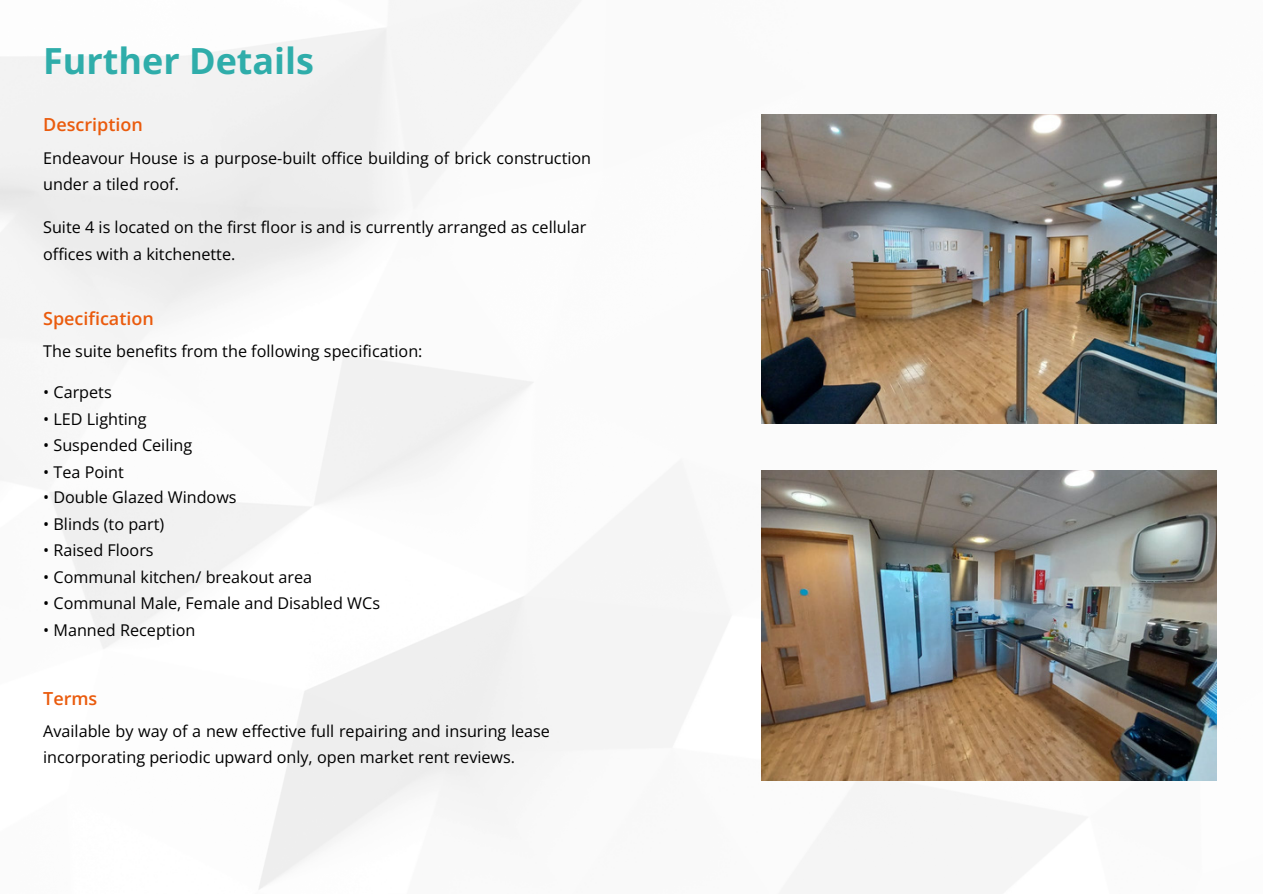
<style>
.page{position:relative;width:1263px;height:894px;background:#fff}
.page>*{position:absolute;margin:0;border:0;box-sizing:border-box;transform-origin:0 0}
.t1{font:700 36px "Open Sans";color:#2fadaa}
.t2{font:600 18px "Open Sans";color:#ea5b0d}
.t3{font:16.2px/25.8px "Open Sans";color:#000}
</style>
<div class="page">
<img style="left:0;top:0;width:1217px;height:890px">
<img style="left:762px;top:114px;width:454px;height:309px">
<img style="left:762px;top:470px;width:454px;height:310px">
<p class="t1" style="left:43px;top:35px;width:272px">Further Details</p>
<p class="t2" style="left:43px;top:112px;width:101px">Description</p>
<p class="t3" style="left:43px;top:145px;width:549px">Endeavour House is a purpose-built office building of brick construction under a tiled roof.</p>
<p class="t3" style="left:43px;top:213px;width:545px">Suite 4 is located on the first floor is and is currently arranged as cellular</p>
<p class="t3" style="left:43px;top:240px;width:194px">offices with a kitchenette.</p>
<p class="t2" style="left:43px;top:305px;width:112px">Specification</p>
<p class="t3" style="left:43px;top:338px;width:381px">The suite benefits from the following specification:</p>
<p class="t3" style="left:43px;top:378px;width:70px">• Carpets</p>
<p class="t3" style="left:43px;top:405px;width:105px">• LED Lighting</p>
<p class="t3" style="left:43px;top:431px;width:151px">• Suspended Ceiling</p>
<p class="t3" style="left:43px;top:458px;width:82px">• Tea Point</p>
<p class="t3" style="left:43px;top:484px;width:195px">• Double Glazed Windows</p>
<p class="t3" style="left:43px;top:511px;width:123px">• Blinds (to part)</p>
<p class="t3" style="left:43px;top:537px;width:112px">• Raised Floors</p>
<p class="t3" style="left:43px;top:564px;width:270px">• Communal kitchen/ breakout area</p>
<p class="t3" style="left:43px;top:590px;width:338px">• Communal Male, Female and Disabled WCs</p>
<p class="t3" style="left:43px;top:617px;width:154px">• Manned Reception</p>
<p class="t2" style="left:43px;top:685px;width:56px">Terms</p>
<p class="t3" style="left:43px;top:717px;width:508px">Available by way of a new effective full repairing and insuring lease incorporating periodic upward only, open market rent reviews.</p>
</div>
